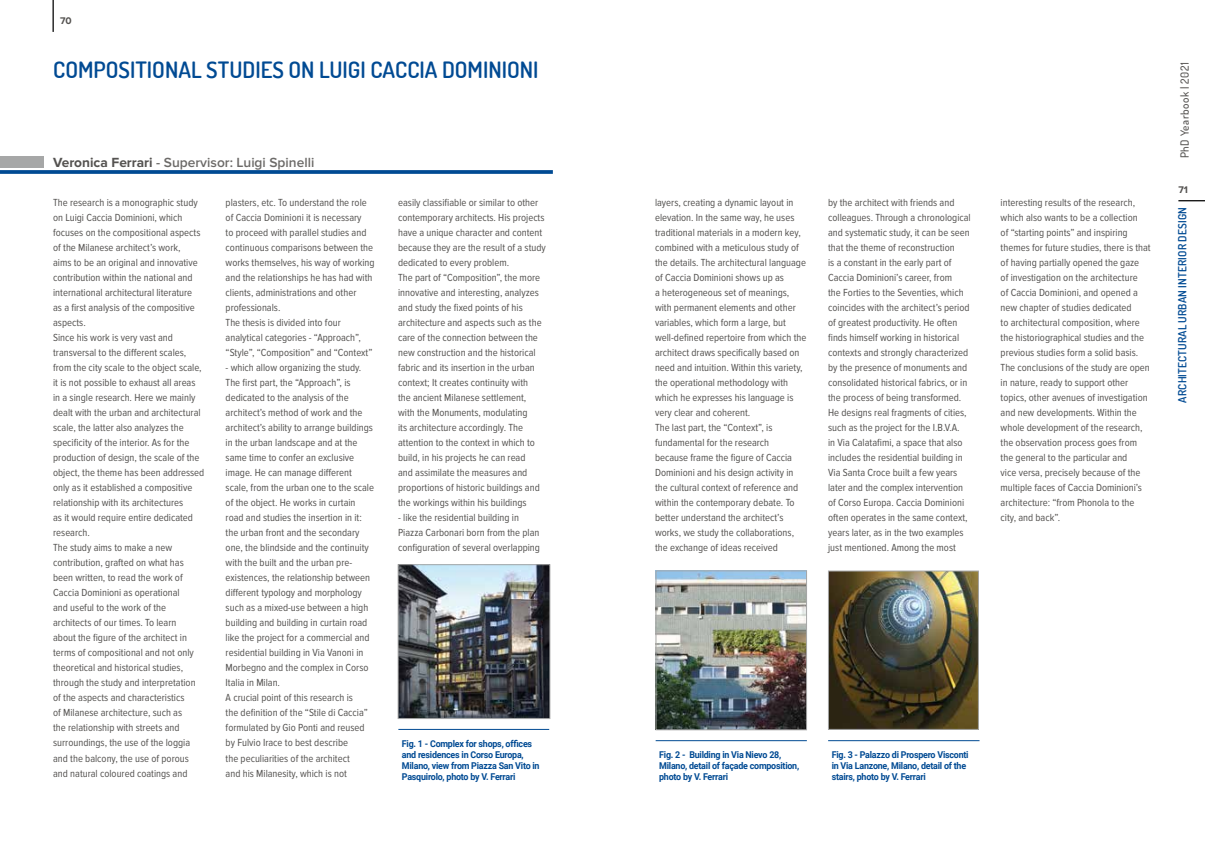
<style>
.page{position:relative;width:1205px;height:851px;background:#fff}
.page>*{position:absolute;margin:0;border:0;box-sizing:border-box;transform-origin:0 0}
.t1{font:600 22.5px "Dosis";color:#004a93}
.t2{font:600 13.75px "Proxima Nova";color:#6c6a68}
.t3{font:600 11.25px "Dosis";letter-spacing:.01em;color:#004a93}
.t4{font:500 11.25px "Dosis";letter-spacing:.04em;color:#545250}
.t5{font:10.62px/15px "Proxima Nova Cond";color:#545250}
.t6{font:700 10px "Proxima Nova";color:#545250}
.t7{font:700 9.38px/11.2px "Roboto";letter-spacing:-.025em;color:#004a93;scale:.95 1}
.s1{font-weight:700;color:#545250}
</style>
<div class="page">
<hr style="left:53px;top:0;width:1px;height:32px;background:#000">
<svg style="left:1178px;top:200px;width:27px;height:1px"></svg>
<div style="left:0;top:156px;width:44px;height:11px;background:#a6a7a7"></div>
<svg style="left:0;top:170px;width:553px;height:4px;background:#0f5499"></svg>
<hr style="left:398px;top:729px;width:151px;height:1px;background:#004a93">
<hr style="left:656px;top:740px;width:151px;height:1px;background:#004a93">
<hr style="left:828px;top:740px;width:151px;height:1px;background:#004a93">
<img style="left:400px;top:566px;width:148px;height:150px">
<div style="left:398px;top:564px;width:152px;height:154px;border:1px solid #a6a7a7"></div>
<img style="left:658px;top:572px;width:147px;height:156px">
<div style="left:656px;top:570px;width:151px;height:160px;border:1px solid #a6a7a7"></div>
<img style="left:830px;top:572px;width:147px;height:155px">
<div style="left:828px;top:570px;width:151px;height:159px;border:1px solid #a6a7a7"></div>
<p class="t6" style="left:60px;top:15px;width:13px">70</p>
<h1 class="t1" style="left:53px;top:55px;width:487px">COMPOSITIONAL STUDIES ON LUIGI CACCIA DOMINIONI</h1>
<p class="t2" style="left:53px;top:154px;width:263px"><span class="s1">Veronica Ferrari</span> - Supervisor: Luigi Spinelli</p>
<p class="t5" style="left:53px;top:195px;width:153px">The research is a monographic study on Luigi Caccia Dominioni, which focuses on the compositional aspects of the Milanese architect’s work,<br>aims to be an original and innovative contribution within the national and international architectural literature<br>as a first analysis of the compositive aspects.<br>Since his work is very vast and transversal to the different scales, from the city scale to the object scale, it is not possible to exhaust all areas in a single research. Here we mainly dealt with the urban and architectural scale, the latter also analyzes the specificity of the interior. As for the production of design, the scale of the object, the theme has been addressed only as it established a compositive relationship with its architectures<br>as it would require entire dedicated research.<br>The study aims to make a new contribution, grafted on what has been written, to read the work of Caccia Dominioni as operational<br>and useful to the work of the architects of our times. To learn<br>about the figure of the architect in terms of compositional and not only theoretical and historical studies, through the study and interpretation of the aspects and characteristics<br>of Milanese architecture, such as<br>the relationship with streets and surroundings, the use of the loggia and the balcony, the use of porous and natural coloured coatings and</p>
<p class="t5" style="left:226px;top:195px;width:150px">plasters, etc. To understand the role of Caccia Dominioni it is necessary<br>to proceed with parallel studies and continuous comparisons between the works themselves, his way of working and the relationships he has had with clients, administrations and other professionals.<br>The thesis is divided into four analytical categories - “Approach”, “Style”, “Composition” and “Context”</p>
<p class="t5" style="left:226px;top:360px;width:150px">- which allow organizing the study.<br>The first part, the “Approach”, is dedicated to the analysis of the architect’s method of work and the architect’s ability to arrange buildings in the urban landscape and at the same time to confer an exclusive image. He can manage different scale, from the urban one to the scale of the object. He works in curtain road and studies the insertion in it: the urban front and the secondary one, the blindside and the continuity with the built and the urban pre&shy;existences, the relationship between different typology and morphology such as a mixed-use between a high building and building in curtain road like the project for a commercial and residential building in Via Vanoni in Morbegno and the complex in Corso Italia in Milan.<br>A crucial point of this research is<br>the definition of the “Stile di Caccia” formulated by Gio Ponti and reused by Fulvio Irace to best describe<br>the peculiarities of the architect<br>and his Milanesity, which is not</p>
<p class="t5" style="left:398px;top:195px;width:149px">easily classifiable or similar to other contemporary architects. His projects have a unique character and content because they are the result of a study dedicated to every problem.<br>The part of “Composition”, the more innovative and interesting, analyzes and study the fixed points of his architecture and aspects such as the care of the connection between the new construction and the historical fabric and its insertion in the urban context; It creates continuity with<br>the ancient Milanese settlement,<br>with the Monuments, modulating<br>its architecture accordingly. The attention to the context in which to build, in his projects he can read<br>and assimilate the measures and proportions of historic buildings and the workings within his buildings</p>
<p class="t5" style="left:398px;top:510px;width:143px">- like the residential building in<br>Piazza Carbonari born from the plan configuration of several overlapping</p>
<p class="t5" style="left:655px;top:195px;width:153px">layers, creating a dynamic layout in elevation. In the same way, he uses traditional materials in a modern key, combined with a meticulous study of the details. The architectural language of Caccia Dominioni shows up as<br>a heterogeneous set of meanings, with permanent elements and other variables, which form a large, but well-defined repertoire from which the architect draws specifically based on need and intuition. Within this variety, the operational methodology with which he expresses his language is very clear and coherent.<br>The last part, the “Context”, is fundamental for the research<br>because frame the figure of Caccia Dominioni and his design activity in the cultural context of reference and within the contemporary debate. To better understand the architect’s works, we study the collaborations, the exchange of ideas received</p>
<p class="t5" style="left:828px;top:195px;width:144px">by the architect with friends and colleagues. Through a chronological and systematic study, it can be seen that the theme of reconstruction<br>is a constant in the early part of Caccia Dominioni’s career, from<br>the Forties to the Seventies, which coincides with the architect’s period of greatest productivity. He often finds himself working in historical contexts and strongly characterized by the presence of monuments and consolidated historical fabrics, or in the process of being transformed.<br>He designs real fragments of cities, such as the project for the I.B.V.A.<br>in Via Calatafimi, a space that also includes the residential building in Via Santa Croce built a few years later and the complex intervention of Corso Europa. Caccia Dominioni often operates in the same context, years later, as in the two examples just mentioned. Among the most</p>
<p class="t5" style="left:1000px;top:195px;width:152px">interesting results of the research, which also wants to be a collection<br>of “starting points” and inspiring themes for future studies, there is that of having partially opened the gaze<br>of investigation on the architecture<br>of Caccia Dominioni, and opened a new chapter of studies dedicated<br>to architectural composition, where the historiographical studies and the previous studies form a solid basis.<br>The conclusions of the study are open in nature, ready to support other topics, other avenues of investigation and new developments. Within the whole development of the research, the observation process goes from the general to the particular and<br>vice versa, precisely because of the multiple faces of Caccia Dominioni’s architecture: “from Phonola to the city, and back”.</p>
<p class="t7" style="left:402px;top:737px;width:146px">Fig. 1 - Complex for shops, offices and residences in Corso Europa, Milano, view from Piazza San Vito in Pasquirolo, photo by V. Ferrari</p>
<p class="t7" style="left:659px;top:748px;width:149px">Fig. 2 - Building in Via Nievo 28,<br>Milano, detail of façade composition, photo by V. Ferrari</p>
<p class="t7" style="left:831px;top:748px;width:146px">Fig. 3 - Palazzo di Prospero Visconti in Via Lanzone, Milano, detail of the stairs, photo by V. Ferrari</p>
<p class="t4" style="left:1177px;top:158px;width:97px;rotate:-90deg">PhD Yearbook | 2021</p>
<p class="t6" style="left:1178px;top:184px;width:11px">71</p>
<p class="t3" style="left:1175px;top:402px;width:196px;rotate:-90deg">ARCHITECTURAL URBAN INTERIOR DESIGN</p>
</div>
